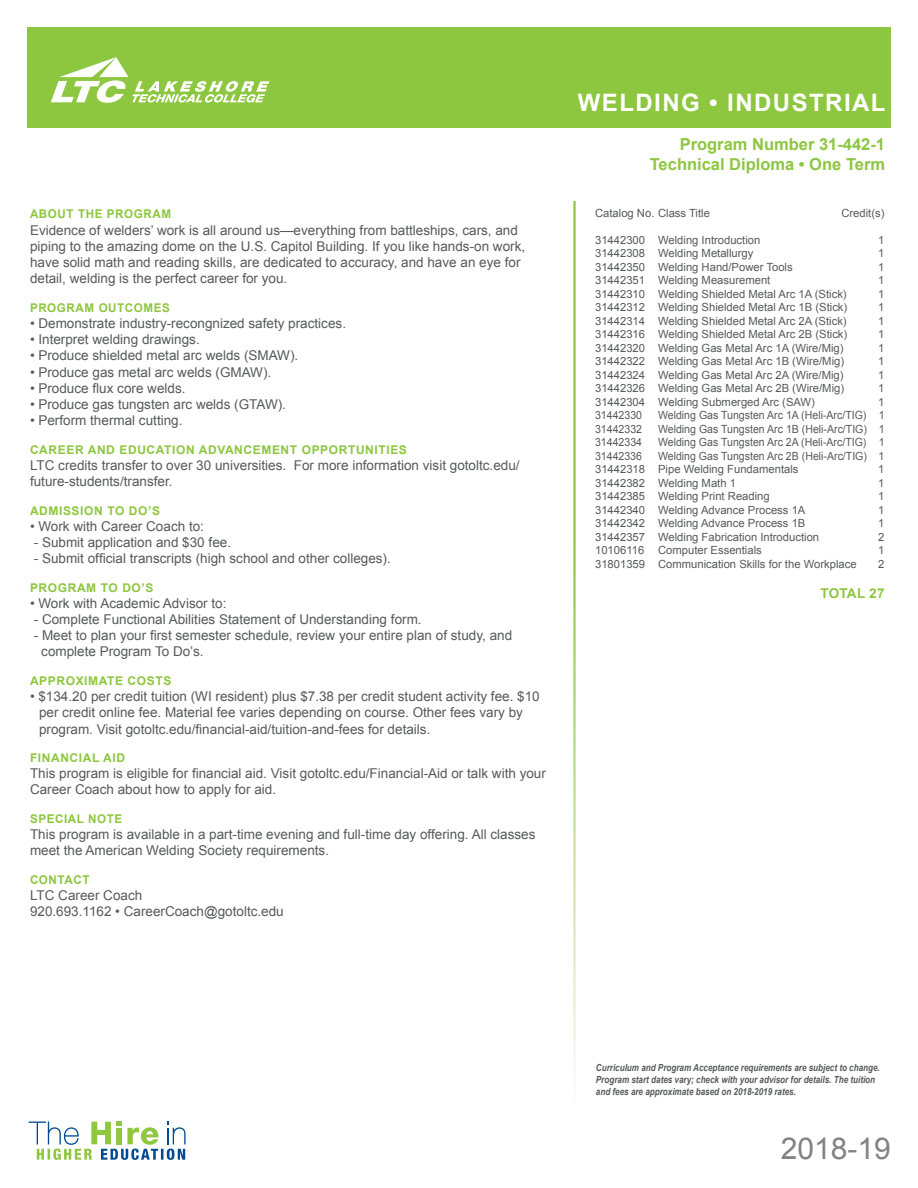
<style>
.page{position:relative;width:918px;height:1188px;background:#fff}
.page>*{position:absolute;margin:0;border:0;box-sizing:border-box;transform-origin:0 0}
.t1{font:30px "Arial";color:#808285}
.t2{font:700 24px "Arial";letter-spacing:.06em;color:#fff}
.t3{font:700 16.5px/19.8px "Arial";color:#8dc63f;text-align:right}
.t4{font:13.5px/16.2px "Arial";color:#58595b}
.t5{font:700 13.5px "Arial";letter-spacing:.02em;color:#8dc63f}
.t6{font:700 12px "Arial";letter-spacing:.05em;color:#8dc63f}
.t7{font:11.25px "Arial";color:#58595b}
.t8{font:11.25px/13.5px "Arial";color:#58595b;scale:.94 1}
.t9{font:italic 700 9.75px/11.7px "Arial";color:#58595b;scale:.83 1}
</style>
<div class="page">
<div style="left:27px;top:27px;width:864px;height:100px;background:#8dc63f"></div>
<svg style="left:51px;top:57px;width:218px;height:46px"></svg>
<svg style="left:29px;top:1122px;width:157px;height:38px"></svg>
<p class="t6" style="left:30px;top:206px;width:143px">ABOUT THE PROGRAM</p>
<p class="t4" style="left:30px;top:222px;width:497px">Evidence of welders’ work is all around us—everything from battleships, cars, and piping to the amazing dome on the U.S. Capitol Building. If you like hands-on work, have solid math and reading skills, are dedicated to accuracy, and have an eye for detail, welding is the perfect career for you.</p>
<p class="t6" style="left:30px;top:300px;width:142px">PROGRAM OUTCOMES</p>
<p class="t4" style="left:30px;top:315px;width:318px">• Demonstrate industry-recongnized safety practices.</p>
<p class="t4" style="left:30px;top:331px;width:171px">• Interpret welding drawings.</p>
<p class="t4" style="left:30px;top:348px;width:270px">• Produce shielded metal arc welds (SMAW).</p>
<p class="t4" style="left:30px;top:364px;width:243px">• Produce gas metal arc welds (GMAW).</p>
<p class="t4" style="left:30px;top:380px;width:157px">• Produce flux core welds.</p>
<p class="t4" style="left:30px;top:396px;width:258px">• Produce gas tungsten arc welds (GTAW).</p>
<p class="t4" style="left:30px;top:412px;width:154px">• Perform thermal cutting.</p>
<p class="t6" style="left:30px;top:441px;width:378px">CAREER AND EDUCATION ADVANCEMENT OPPORTUNITIES</p>
<p class="t4" style="left:30px;top:457px;width:491px">LTC credits transfer to over 30 universities. For more information visit gotoltc.edu/ future-students/transfer.</p>
<p class="t6" style="left:30px;top:502px;width:132px">ADMISSION TO DO’S</p>
<p class="t4" style="left:30px;top:518px;width:176px">• Work with Career Coach to:</p>
<p class="t4" style="left:34px;top:534px;width:199px">- Submit application and $30 fee.</p>
<p class="t4" style="left:34px;top:550px;width:359px">- Submit official transcripts (high school and other colleges).</p>
<p class="t6" style="left:30px;top:579px;width:125px">PROGRAM TO DO’S</p>
<p class="t4" style="left:30px;top:595px;width:198px">• Work with Academic Advisor to:</p>
<p class="t4" style="left:34px;top:611px;width:389px">- Complete Functional Abilities Statement of Understanding form.</p>
<p class="t4" style="left:41px;top:628px;width:472px;text-indent:-8px">- Meet to plan your first semester schedule, review your entire plan of study, and complete Program To Do’s.</p>
<p class="t6" style="left:30px;top:673px;width:143px">APPROXIMATE COSTS</p>
<p class="t4" style="left:39px;top:688px;width:502px;text-indent:-9px">• $134.20 per credit tuition (WI resident) plus $7.38 per credit student activity fee. $10 per credit online fee. Material fee varies depending on course. Other fees vary by program. Visit gotoltc.edu/financial-aid/tuition-and-fees for details.</p>
<p class="t6" style="left:30px;top:750px;width:97px">FINANCIAL AID</p>
<p class="t4" style="left:30px;top:766px;width:517px">This program is eligible for financial aid. Visit gotoltc.edu/Financial-Aid or talk with your<br>Career Coach about how to apply for aid.</p>
<p class="t6" style="left:30px;top:811px;width:94px">SPECIAL NOTE</p>
<p class="t4" style="left:30px;top:826px;width:507px">This program is available in a part-time evening and full-time day offering. All classes meet the American Welding Society requirements.</p>
<p class="t6" style="left:30px;top:872px;width:61px">CONTACT</p>
<p class="t4" style="left:30px;top:887px;width:255px">LTC Career Coach<br>920.693.1162 • CareerCoach@gotoltc.edu</p>
<h2 class="t2" style="left:578px;top:86px;width:309px">WELDING • INDUSTRIAL</h2>
<p class="t3" style="left:650px;top:135px;width:237px">Program Number 31-442-1<br>Technical Diploma • One Term</p>
<p class="t7" style="left:595px;top:206px;width:116px">Catalog No. Class Title</p>
<p class="t7" style="left:841px;top:206px;width:45px">Credit(s)</p>
<p class="t7" style="left:595px;top:233px;width:167px">31442300 Welding Introduction</p>
<p class="t7" style="left:878px;top:233px;width:8px">1</p>
<p class="t7" style="left:595px;top:246px;width:160px">31442308 Welding Metallurgy</p>
<p class="t7" style="left:878px;top:246px;width:8px">1</p>
<p class="t7" style="left:595px;top:260px;width:199px">31442350 Welding Hand/Power Tools</p>
<p class="t7" style="left:878px;top:260px;width:8px">1</p>
<p class="t7" style="left:595px;top:273px;width:177px">31442351 Welding Measurement</p>
<p class="t7" style="left:878px;top:273px;width:8px">1</p>
<p class="t7" style="left:595px;top:287px;width:253px">31442310 Welding Shielded Metal Arc 1A (Stick)</p>
<p class="t7" style="left:878px;top:287px;width:8px">1</p>
<p class="t7" style="left:595px;top:300px;width:254px">31442312 Welding Shielded Metal Arc 1B (Stick)</p>
<p class="t7" style="left:878px;top:300px;width:8px">1</p>
<p class="t7" style="left:595px;top:314px;width:253px">31442314 Welding Shielded Metal Arc 2A (Stick)</p>
<p class="t7" style="left:878px;top:314px;width:8px">1</p>
<p class="t7" style="left:595px;top:327px;width:254px">31442316 Welding Shielded Metal Arc 2B (Stick)</p>
<p class="t7" style="left:878px;top:327px;width:8px">1</p>
<p class="t7" style="left:595px;top:341px;width:250px">31442320 Welding Gas Metal Arc 1A (Wire/Mig)</p>
<p class="t7" style="left:878px;top:341px;width:8px">1</p>
<p class="t7" style="left:595px;top:354px;width:251px">31442322 Welding Gas Metal Arc 1B (Wire/Mig)</p>
<p class="t7" style="left:878px;top:354px;width:8px">1</p>
<p class="t7" style="left:595px;top:368px;width:250px">31442324 Welding Gas Metal Arc 2A (Wire/Mig)</p>
<p class="t7" style="left:878px;top:368px;width:8px">1</p>
<p class="t7" style="left:595px;top:381px;width:251px">31442326 Welding Gas Metal Arc 2B (Wire/Mig)</p>
<p class="t7" style="left:878px;top:381px;width:8px">1</p>
<p class="t7" style="left:595px;top:395px;width:221px">31442304 Welding Submerged Arc (SAW)</p>
<p class="t7" style="left:878px;top:395px;width:8px">1</p>
<p class="t8" style="left:595px;top:409px;width:52px">31442330</p>
<p class="t8" style="left:658px;top:409px;width:242px">Welding Gas Tungsten Arc 1A (Heli-Arc/TIG) 1</p>
<p class="t8" style="left:595px;top:422px;width:52px">31442332</p>
<p class="t8" style="left:658px;top:422px;width:242px">Welding Gas Tungsten Arc 1B (Heli-Arc/TIG) 1</p>
<p class="t8" style="left:595px;top:436px;width:52px">31442334</p>
<p class="t8" style="left:658px;top:436px;width:242px">Welding Gas Tungsten Arc 2A (Heli-Arc/TIG) 1</p>
<p class="t8" style="left:595px;top:449px;width:52px">31442336</p>
<p class="t8" style="left:595px;top:449px;width:309px;text-indent:63px">Welding Gas Tungsten Arc 2B (Heli-Arc/TIG) 1<br>31442318 Pipe Welding Fundamentals</p>
<p class="t7" style="left:878px;top:462px;width:8px">1</p>
<p class="t7" style="left:595px;top:476px;width:142px">31442382 Welding Math 1</p>
<p class="t7" style="left:878px;top:476px;width:8px">1</p>
<p class="t7" style="left:595px;top:489px;width:176px">31442385 Welding Print Reading</p>
<p class="t7" style="left:878px;top:489px;width:8px">1</p>
<p class="t7" style="left:595px;top:503px;width:212px">31442340 Welding Advance Process 1A</p>
<p class="t7" style="left:878px;top:503px;width:8px">1</p>
<p class="t7" style="left:595px;top:516px;width:212px">31442342 Welding Advance Process 1B</p>
<p class="t7" style="left:878px;top:516px;width:8px">1</p>
<p class="t7" style="left:595px;top:530px;width:226px">31442357 Welding Fabrication Introduction</p>
<p class="t7" style="left:878px;top:530px;width:8px">2</p>
<p class="t7" style="left:595px;top:543px;width:168px">10106116 Computer Essentials</p>
<p class="t7" style="left:878px;top:543px;width:8px">1</p>
<p class="t7" style="left:595px;top:557px;width:263px">31801359 Communication Skills for the Workplace</p>
<p class="t7" style="left:878px;top:557px;width:8px">2</p>
<p class="t5" style="left:820px;top:584px;width:66px">TOTAL 27</p>
<p class="t9" style="left:596px;top:1062px;width:344px">Curriculum and Program Acceptance requirements are subject to change.<br>Program start dates vary; check with your advisor for details. The tuition and fees are approximate based on 2018-2019 rates.</p>
<h1 class="t1" style="left:781px;top:1129px;width:112px">2018-19</h1>
</div>
